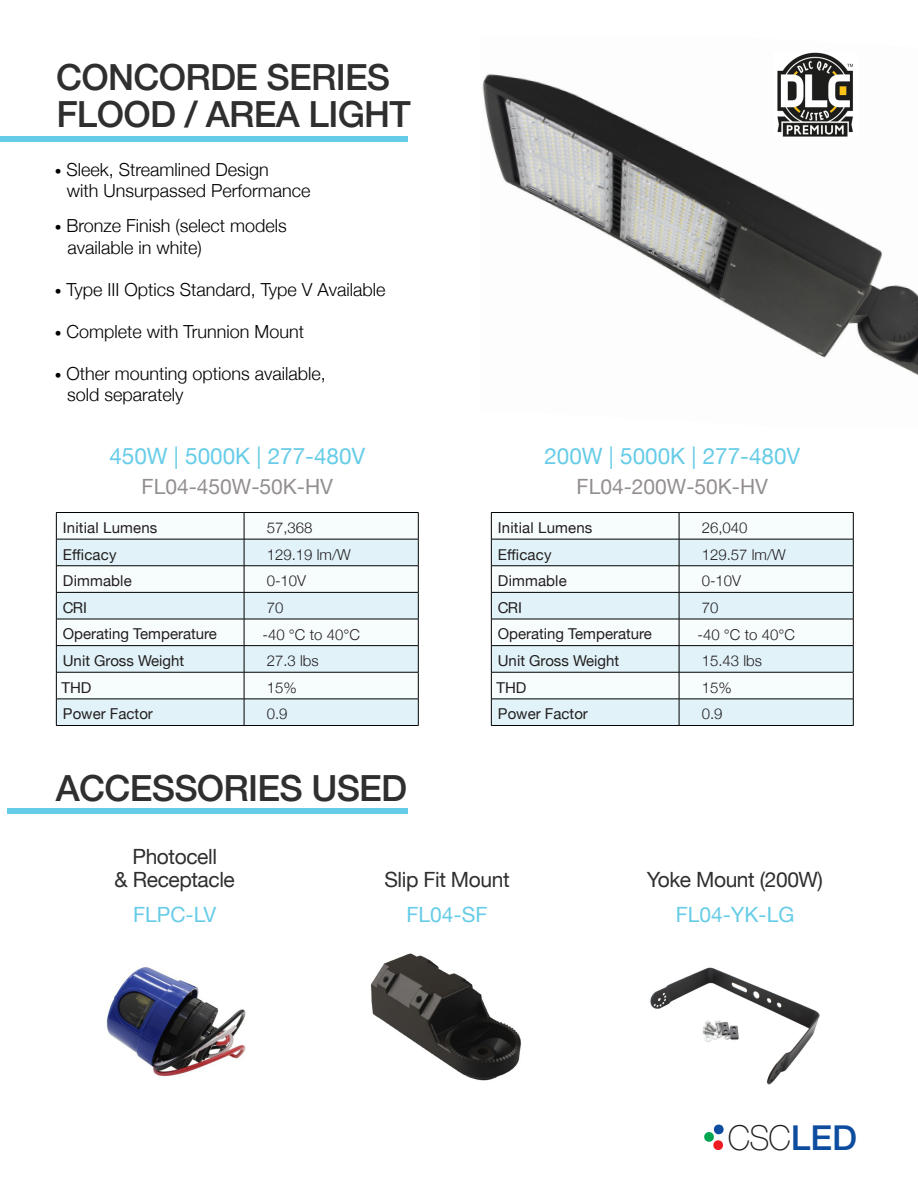
<style>
.page{position:relative;width:918px;height:1188px;background:#fff}
.page>*{position:absolute;margin:0;border:0;box-sizing:border-box;transform-origin:0 0}
.t1{font:500 36px/37.5px "Helvetica Neue";letter-spacing:-.02em;color:#2e2f2e}
.t2{font:100 34.5px "Helvetica Neue";color:#231f20;scale:.92 1}
.t3{font:22.5px "Helvetica Neue";color:#66cce7}
.t4{font:21px/22.5px "Helvetica Neue";letter-spacing:-.02em;color:#2e2f2e;text-align:center}
.t5{font:21px "Helvetica Neue";color:#948f8f}
.t6{font:21px "Helvetica Neue";color:#66cce7}
.t7{font:300 18px/21.6px "Helvetica Neue";color:#000}
.t8{font:15px "Helvetica Neue";color:#231f20}
.t9{font:300 15px "Helvetica Neue";color:#231f20}
.s1{font-size:13.5px}
.s2{font-weight:500;color:#0d4c9f}
</style>
<div class="page">
<div style="left:7px;top:808px;width:401px;height:6px;background:#65cce7"></div>
<img style="left:482px;top:52px;width:436px;height:324px">
<div style="left:0;top:136px;width:408px;height:6px;background:#65cce7"></div>
<div style="left:714px;top:1125px;width:10px;height:9px;background:#0d4c9f;border-radius:5px"></div>
<div style="left:713px;top:1140px;width:10px;height:10px;background:#ee1d23;border-radius:5px"></div>
<div style="left:704px;top:1132px;width:10px;height:10px;background:#00a54f;border-radius:5px"></div>
<svg style="left:57px;top:513px;width:361px;height:26px"></svg>
<svg style="left:57px;top:540px;width:361px;height:185px;fill:#e1f3f9"></svg>
<hr style="left:56px;top:512px;width:188px;height:1px;background:#000">
<hr style="left:244px;top:512px;width:174px;height:1px;background:#000">
<hr style="left:56px;top:539px;width:188px;height:1px;background:#000">
<hr style="left:244px;top:539px;width:174px;height:1px;background:#000">
<hr style="left:56px;top:565px;width:188px;height:1px;background:#000">
<hr style="left:244px;top:565px;width:174px;height:1px;background:#000">
<hr style="left:56px;top:592px;width:188px;height:1px;background:#000">
<hr style="left:244px;top:592px;width:174px;height:1px;background:#000">
<hr style="left:56px;top:619px;width:188px;height:1px;background:#000">
<hr style="left:244px;top:619px;width:174px;height:1px;background:#000">
<hr style="left:56px;top:645px;width:188px;height:1px;background:#000">
<hr style="left:244px;top:645px;width:174px;height:1px;background:#000">
<hr style="left:56px;top:672px;width:188px;height:1px;background:#000">
<hr style="left:244px;top:672px;width:174px;height:1px;background:#000">
<hr style="left:56px;top:699px;width:188px;height:1px;background:#000">
<svg style="left:56px;top:513px;width:1px;height:212px"></svg>
<hr style="left:244px;top:699px;width:174px;height:1px;background:#000">
<svg style="left:244px;top:513px;width:1px;height:212px"></svg>
<svg style="left:418px;top:513px;width:1px;height:212px"></svg>
<hr style="left:56px;top:725px;width:188px;height:1px;background:#000">
<hr style="left:244px;top:725px;width:174px;height:1px;background:#000">
<svg style="left:492px;top:513px;width:361px;height:26px"></svg>
<svg style="left:492px;top:540px;width:361px;height:185px;fill:#e1f3f9"></svg>
<hr style="left:491px;top:512px;width:188px;height:1px;background:#000">
<hr style="left:679px;top:512px;width:175px;height:1px;background:#000">
<hr style="left:491px;top:539px;width:188px;height:1px;background:#000">
<hr style="left:679px;top:539px;width:175px;height:1px;background:#000">
<hr style="left:491px;top:565px;width:188px;height:1px;background:#000">
<hr style="left:679px;top:565px;width:175px;height:1px;background:#000">
<hr style="left:491px;top:592px;width:188px;height:1px;background:#000">
<hr style="left:679px;top:592px;width:175px;height:1px;background:#000">
<hr style="left:491px;top:619px;width:188px;height:1px;background:#000">
<hr style="left:679px;top:619px;width:175px;height:1px;background:#000">
<hr style="left:491px;top:645px;width:188px;height:1px;background:#000">
<hr style="left:679px;top:645px;width:175px;height:1px;background:#000">
<hr style="left:491px;top:672px;width:188px;height:1px;background:#000">
<hr style="left:679px;top:672px;width:175px;height:1px;background:#000">
<hr style="left:491px;top:699px;width:188px;height:1px;background:#000">
<svg style="left:491px;top:513px;width:1px;height:212px"></svg>
<hr style="left:679px;top:699px;width:175px;height:1px;background:#000">
<svg style="left:679px;top:513px;width:1px;height:212px"></svg>
<svg style="left:853px;top:513px;width:1px;height:212px"></svg>
<hr style="left:491px;top:725px;width:188px;height:1px;background:#000">
<hr style="left:679px;top:725px;width:175px;height:1px;background:#000">
<img style="left:106px;top:967px;width:140px;height:109px">
<img style="left:370px;top:953px;width:151px;height:128px">
<img style="left:650px;top:967px;width:170px;height:118px">
<img style="left:774px;top:53px;width:84px;height:83px">
<p class="t1" style="left:56px;top:55px;width:356px">CONCORDE SERIES<br>FLOOD / AREA LIGHT</p>
<p class="t7" style="left:67px;top:157px;width:245px;text-indent:-12px"><span class="s1">•</span> Sleek, Streamlined Design<br>with Unsurpassed Performance</p>
<p class="t7" style="left:67px;top:214px;width:221px;text-indent:-13px"><span class="s1">•</span> Bronze Finish (select models available in white)</p>
<p class="t7" style="left:55px;top:277px;width:332px"><span class="s1">•</span> Type III Optics Standard, Type V Available</p>
<p class="t7" style="left:55px;top:319px;width:251px"><span class="s1">•</span> Complete with Trunnion Mount</p>
<p class="t7" style="left:67px;top:361px;width:260px;text-indent:-12px"><span class="s1">•</span> Other mounting options available, sold separately</p>
<p class="t3" style="left:109px;top:440px;width:257px">450W | 5000K | 277-480V</p>
<p class="t5" style="left:142px;top:471px;width:193px">FL04-450W-50K-HV</p>
<p class="t8" style="left:63px;top:517px;width:96px">Initial Lumens</p>
<p class="t9" style="left:267px;top:516px;width:47px">57,368</p>
<p class="t8" style="left:63px;top:543px;width:55px">Efficacy</p>
<p class="t9" style="left:267px;top:542px;width:85px">129.19 lm/W</p>
<p class="t8" style="left:63px;top:570px;width:70px">Dimmable</p>
<p class="t9" style="left:267px;top:569px;width:41px">0-10V</p>
<p class="t8" style="left:63px;top:597px;width:26px">CRI</p>
<p class="t9" style="left:267px;top:595px;width:18px">70</p>
<p class="t8" style="left:63px;top:623px;width:156px">Operating Temperature</p>
<p class="t9" style="left:263px;top:622px;width:99px">-40 °C to 40°C</p>
<p class="t8" style="left:63px;top:650px;width:123px">Unit Gross Weight</p>
<p class="t9" style="left:267px;top:649px;width:53px">27.3 lbs</p>
<p class="t8" style="left:61px;top:677px;width:31px">THD</p>
<p class="t9" style="left:267px;top:675px;width:32px">15%</p>
<p class="t8" style="left:63px;top:703px;width:91px">Power Factor</p>
<p class="t9" style="left:267px;top:702px;width:22px">0.9</p>
<p class="t1" style="left:56px;top:766px;width:353px">ACCESSORIES USED</p>
<p class="t3" style="left:544px;top:440px;width:257px">200W | 5000K | 277-480V</p>
<p class="t5" style="left:577px;top:471px;width:193px">FL04-200W-50K-HV</p>
<p class="t8" style="left:498px;top:517px;width:96px">Initial Lumens</p>
<p class="t9" style="left:702px;top:516px;width:47px">26,040</p>
<p class="t8" style="left:498px;top:543px;width:55px">Efficacy</p>
<p class="t9" style="left:702px;top:542px;width:85px">129.57 lm/W</p>
<p class="t8" style="left:498px;top:570px;width:70px">Dimmable</p>
<p class="t9" style="left:702px;top:569px;width:41px">0-10V</p>
<p class="t8" style="left:498px;top:597px;width:26px">CRI</p>
<p class="t9" style="left:702px;top:595px;width:18px">70</p>
<p class="t8" style="left:498px;top:623px;width:156px">Operating Temperature</p>
<p class="t9" style="left:698px;top:622px;width:99px">-40 °C to 40°C</p>
<p class="t8" style="left:498px;top:650px;width:123px">Unit Gross Weight</p>
<p class="t9" style="left:702px;top:649px;width:62px">15.43 lbs</p>
<p class="t8" style="left:496px;top:677px;width:31px">THD</p>
<p class="t9" style="left:702px;top:675px;width:32px">15%</p>
<p class="t8" style="left:498px;top:703px;width:91px">Power Factor</p>
<p class="t9" style="left:702px;top:702px;width:22px">0.9</p>
<p class="t4" style="left:115px;top:847px;width:122px">Photocell<br>&amp; Receptacle</p>
<p class="t6" style="left:133px;top:900px;width:85px">FLPC-LV</p>
<p class="t4" style="left:384px;top:869px;width:127px">Slip Fit Mount</p>
<p class="t6" style="left:407px;top:900px;width:82px">FL04-SF</p>
<p class="t4" style="left:647px;top:869px;width:178px">Yoke Mount (200W)</p>
<p class="t6" style="left:676px;top:900px;width:120px">FL04-YK-LG</p>
<p class="t2" style="left:728px;top:1111px;width:142px">CSC<span class="s2">LED</span></p>
</div>
